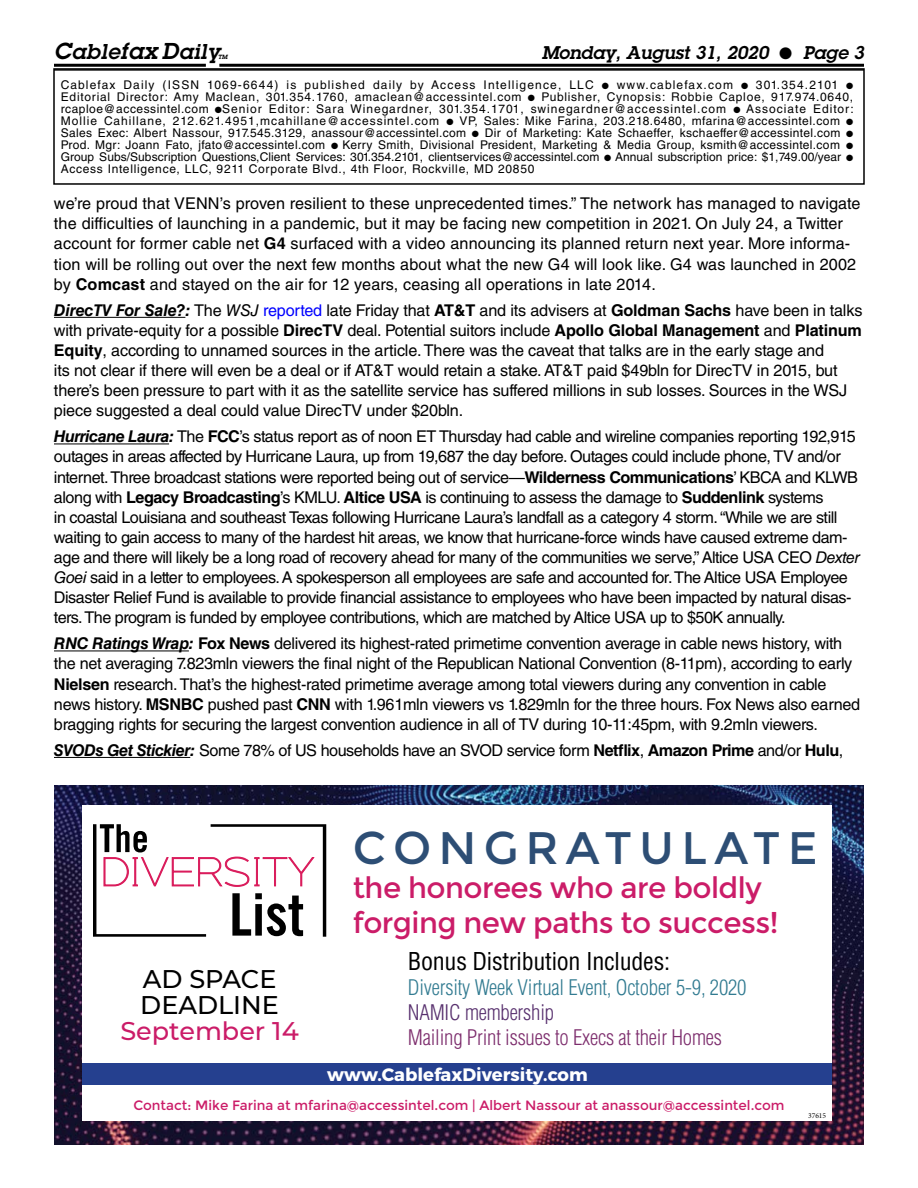
<style>
.page{position:relative;width:918px;height:1188px;background:#fff}
.page>*{position:absolute;margin:0;border:0;box-sizing:border-box;transform-origin:0 0}
.t1{font:45.6px "Montserrat";letter-spacing:.16em;color:#2d4e75}
.t2{font:29.4px/34.5px "Montserrat";letter-spacing:-.02em;color:#cb1c68}
.t3{font:500 25.5px/26.1px "Montserrat";color:#000}
.t4{font:500 25.5px "Montserrat";color:#cb1c68}
.t5{font:condensed 24px "Helvetica LT Std";letter-spacing:-.01em;color:#000}
.t6{font:300 condensed 21px "Helvetica LT Std";letter-spacing:-.01em;color:#327b91}
.t7{font:300 condensed 21px "Helvetica LT Std";letter-spacing:-.01em;color:#7d2d6d}
.t8{font:300 condensed 21px "Helvetica LT Std";letter-spacing:-.01em;color:#58306e}
.t9{font:italic 600 21px "Lubalin Graph Std";letter-spacing:.03em;color:#000}
.t10{font:italic 600 18px "Lubalin Graph Std";color:#000}
.t11{font:700 18px "Montserrat";color:#fff}
.t12{font:16.2px/20.1px "Helvetica LT Std";letter-spacing:-.02em;color:#000}
.t13{font:16.2px/20.1px "Helvetica LT Std";letter-spacing:.01em;color:#000}
.t14{font:13.5px "Montserrat";color:#cb1c68}
.t15{font:12px/12px "Helvetica LT Std";letter-spacing:.06em;color:#000;text-align:justify}
.t16{font:7.5px "Minion Pro";color:#000}
.t17{font:italic 600 6px "Lubalin Graph Std";color:#000}
.s1{font-size:22.5px}
.s2{font-weight:700}
.s3{font-weight:700;font-style:italic}
.s4{font-style:italic}
.s5{color:#00f}
</style>
<div class="page">
<hr style="left:219px;top:64px;width:645px;height:3px;background:#000">
<hr style="left:54px;top:64px;width:152px;height:3px;background:#000">
<div style="left:53px;top:68px;width:812px;height:117px;border:2px solid #000"></div>
<img style="left:54px;top:785px;width:810px;height:360px">
<div style="left:83px;top:805px;width:749px;height:316px;background:#fff"></div>
<div style="left:83px;top:1063px;width:749px;height:22px;background:#25408f"></div>
<svg style="left:93px;top:824px;width:233px;height:113px"></svg>
<hr style="left:54px;top:317px;width:131px;height:1px;background:#000">
<hr style="left:54px;top:444px;width:115px;height:1px;background:#000">
<hr style="left:54px;top:651px;width:135px;height:1px;background:#000">
<hr style="left:54px;top:757px;width:136px;height:1px;background:#000">
<p class="t9" style="left:54px;top:38px;width:167px"><span class="s1">C</span>able<span class="s1">fax D</span>aily</p>
<p class="t17" style="left:218px;top:53px;width:11px">TM</p>
<p class="t10" style="left:542px;top:41px;width:324px">Monday, August 31, 2020 ● Page 3</p>
<p class="t15" style="left:61px;top:79px;width:794px">Cablefax Daily (ISSN 1069-6644) is published daily by Access Intelligence, LLC ● www.cablefax.com ● 301.354.2101 ● Editorial Director: Amy Maclean, 301.354.1760, amaclean@accessintel.com ● Publisher, Cynopsis: Robbie Caploe, 917.974.0640, rcaploe@accessintel.com ●Senior Editor: Sara Winegardner, 301.354.1701, swinegardner@accessintel.com ● Associate Editor:<br>Mollie Cahillane, 212.621.4951,mcahillane@accessintel.com ● VP, Sales: Mike Farina, 203.218.6480, mfarina@accessintel.com ● Sales Exec: Albert Nassour, 917.545.3129, anassour@accessintel.com ● Dir of Marketing: Kate Schaeffer, kschaeffer@accessintel.com ● Prod. Mgr: Joann Fato, jfato@accessintel.com ● Kerry Smith, Divisional President, Marketing &amp; Media Group, ksmith@accessintel.com ● Group Subs/Subscription Questions,Client Services: 301.354.2101, clientservices@accessintel.com ● Annual subscription price: $1,749.00/year ● Access Intelligence, LLC, 9211 Corporate Blvd., 4th Floor, Rockville, MD 20850</p>
<p class="t13" style="left:54px;top:193px;width:808px">we’re proud that VENN’s proven resilient to these unprecedented times.” The network has managed to navigate the difficulties of launching in a pandemic, but it may be facing new competition in 2021. On July 24, a Twitter account for former cable net <span class="s2">G4</span> surfaced with a video announcing its planned return next year. More informa&shy;tion will be rolling out over the next few months about what the new G4 will look like. G4 was launched in 2002 by <span class="s2">Comcast</span> and stayed on the air for 12 years, ceasing all operations in late 2014.</p>
<p class="t12" style="left:54px;top:300px;width:810px"><span class="s3">DirecTV For Sale?:</span> The <span class="s4">WSJ</span> <span class="s5">reported</span> late Friday that <span class="s2">AT&amp;T</span> and its advisers at <span class="s2">Goldman Sachs</span> have been in talks with private-equity for a possible <span class="s2">DirecTV</span> deal. Potential suitors include <span class="s2">Apollo Global Management</span> and <span class="s2">Platinum Equity</span>, according to unnamed sources in the article. There was the caveat that talks are in the early stage and<br>its not clear if there will even be a deal or if AT&amp;T would retain a stake. AT&amp;T paid $49bln for DirecTV in 2015, but there’s been pressure to part with it as the satellite service has suffered millions in sub losses. Sources in the WSJ piece suggested a deal could value DirecTV under $20bln.</p>
<p class="t12" style="left:54px;top:427px;width:808px"><span class="s3">Hurricane Laura:</span> The <span class="s2">FCC</span>’s status report as of noon ET Thursday had cable and wireline companies reporting 192,915 outages in areas affected by Hurricane Laura, up from 19,687 the day before. Outages could include phone, TV and/or internet. Three broadcast stations were reported being out of service—<span class="s2">Wilderness Communications</span>’ KBCA and KLWB along with <span class="s2">Legacy Broadcasting</span>’s KMLU. <span class="s2">Altice USA</span> is continuing to assess the damage to <span class="s2">Suddenlink</span> systems<br>in coastal Louisiana and southeast Texas following Hurricane Laura’s landfall as a category 4 storm. “While we are still waiting to gain access to many of the hardest hit areas, we know that hurricane-force winds have caused extreme dam&shy;age and there will likely be a long road of recovery ahead for many of the communities we serve,” Altice USA CEO <span class="s4">Dexter Goei</span> said in a letter to employees. A spokesperson all employees are safe and accounted for. The Altice USA Employee Disaster Relief Fund is available to provide financial assistance to employees who have been impacted by natural disas&shy;ters. The program is funded by employee contributions, which are matched by Altice USA up to $50K annually.</p>
<p class="t12" style="left:54px;top:634px;width:808px"><span class="s3">RNC Ratings Wrap:</span> <span class="s2">Fox News</span> delivered its highest-rated primetime convention average in cable news history, with the net averaging 7.823mln viewers the final night of the Republican National Convention (8-11pm), according to early <span class="s2">Nielsen</span> research. That’s the highest-rated primetime average among total viewers during any convention in cable news history. <span class="s2">MSNBC</span> pushed past <span class="s2">CNN</span> with 1.961mln viewers vs 1.829mln for the three hours. Fox News also earned bragging rights for securing the largest convention audience in all of TV during 10-11:45pm, with 9.2mln viewers.</p>
<p class="t12" style="left:54px;top:740px;width:791px"><span class="s3">SVODs Get Stickier:</span> Some 78% of US households have an SVOD service form <span class="s2">Netflix</span>, <span class="s2">Amazon Prime</span> and/or <span class="s2">Hulu</span>,</p>
<h3 class="t3" style="left:140px;top:965px;width:140px">AD SPACE<br>DEADLINE</h3>
<h3 class="t4" style="left:120px;top:1013px;width:180px">September 14</h3>
<h1 class="t1" style="left:353px;top:821px;width:466px">CONGRATULATE</h1>
<h2 class="t2" style="left:353px;top:871px;width:427px">the honorees who are boldly forging new paths to success!</h2>
<h3 class="t5" style="left:408px;top:946px;width:264px">Bonus Distribution Includes:</h3>
<p class="t6" style="left:408px;top:974px;width:340px">Diversity Week Virtual Event, October 5-9, 2020</p>
<p class="t8" style="left:408px;top:1000px;width:148px">NAMIC membership</p>
<p class="t7" style="left:408px;top:1025px;width:316px">Mailing Print issues to Execs at their Homes</p>
<p class="t11" style="left:327px;top:1060px;width:262px">www.CablefaxDiversity.com</p>
<p class="t14" style="left:133px;top:1098px;width:653px">Contact: Mike Farina at mfarina@accessintel.com | Albert Nassour at anassour@accessintel.com</p>
<p class="t16" style="left:808px;top:1110px;width:19px">37615</p>
</div>
